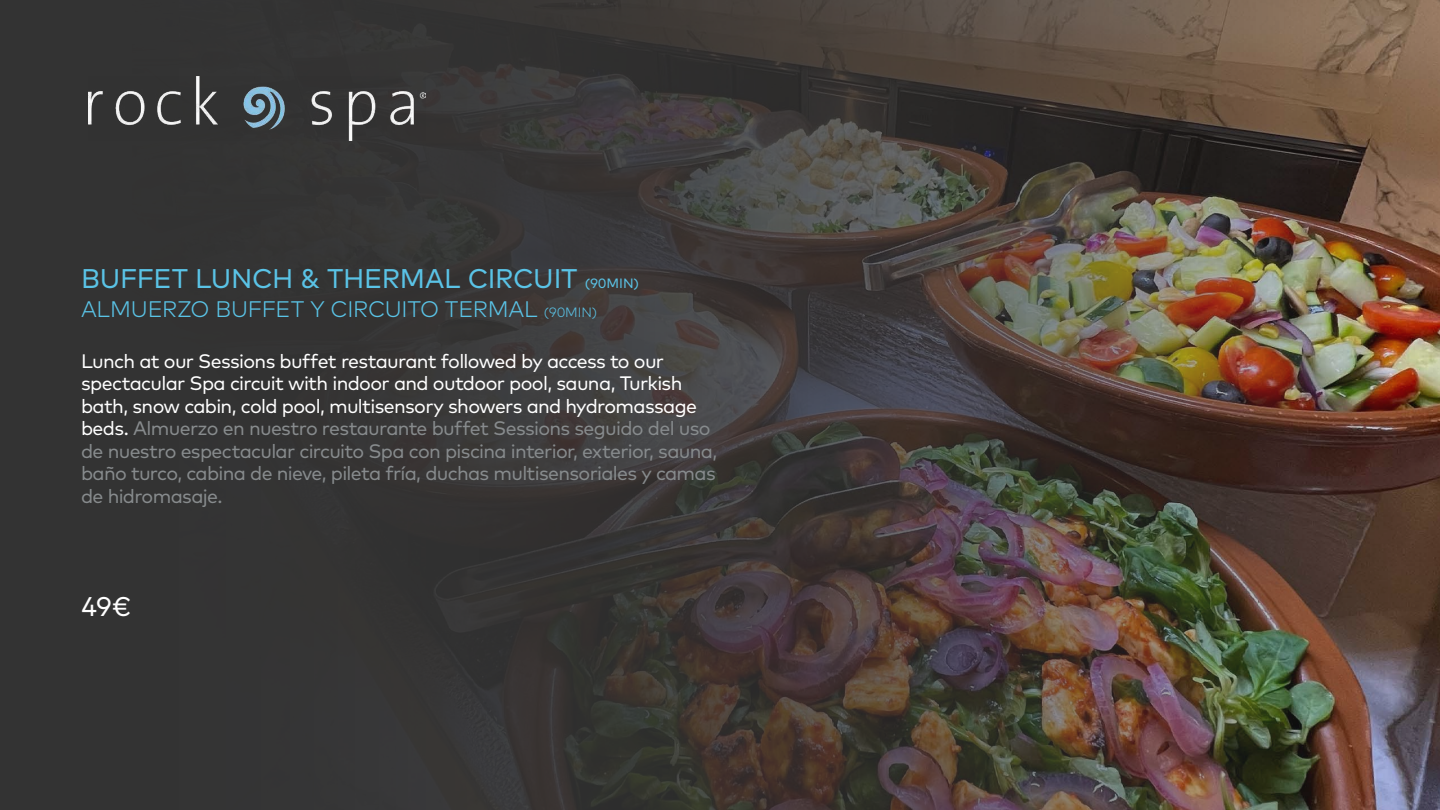
<style>
.page{position:relative;width:1440px;height:810px;background:#333}
.page>*{position:absolute;margin:0;border:0;box-sizing:border-box;transform-origin:0 0}
.t1{font:27px "Mark";letter-spacing:-.01em;color:#5ac3e6}
.t2{font:27px "Mark";color:#fff}
.t3{font:300 22.5px "Mark";letter-spacing:-.01em;color:#5ac3e6}
.t4{font:19.5px/22.5px "Mark";letter-spacing:-.035em;color:#878b8d}
.s1{font-size:13.5px}
.s2{color:#fff}
</style>
<div class="page">
<img style="left:348px;top:0;width:1092px;height:810px">
<img style="left:89px;top:76px;width:337px;height:64px">
<h1 class="t1" style="left:81px;top:263px;width:560px">BUFFET LUNCH &amp; THERMAL CIRCUIT <span class="s1">(90MIN)</span></h1>
<p class="t3" style="left:81px;top:296px;width:518px">ALMUERZO BUFFET Y CIRCUITO TERMAL <span class="s1">(90MIN)</span></p>
<p class="t4" style="left:81px;top:350px;width:638px"><span class="s2">Lunch at our Sessions buffet restaurant followed by access to our spectacular Spa circuit with indoor and outdoor pool, sauna, Turkish bath, snow cabin, cold pool, multisensory showers and hydromassage beds.</span> Almuerzo en nuestro restaurante buffet Sessions seguido del uso de nuestro espectacular circuito Spa con piscina interior, exterior, sauna, baño turco, cabina de nieve, pileta fría, duchas multisensoriales y camas de hidromasaje.</p>
<h1 class="t2" style="left:81px;top:591px;width:52px">49€</h1>
</div>
